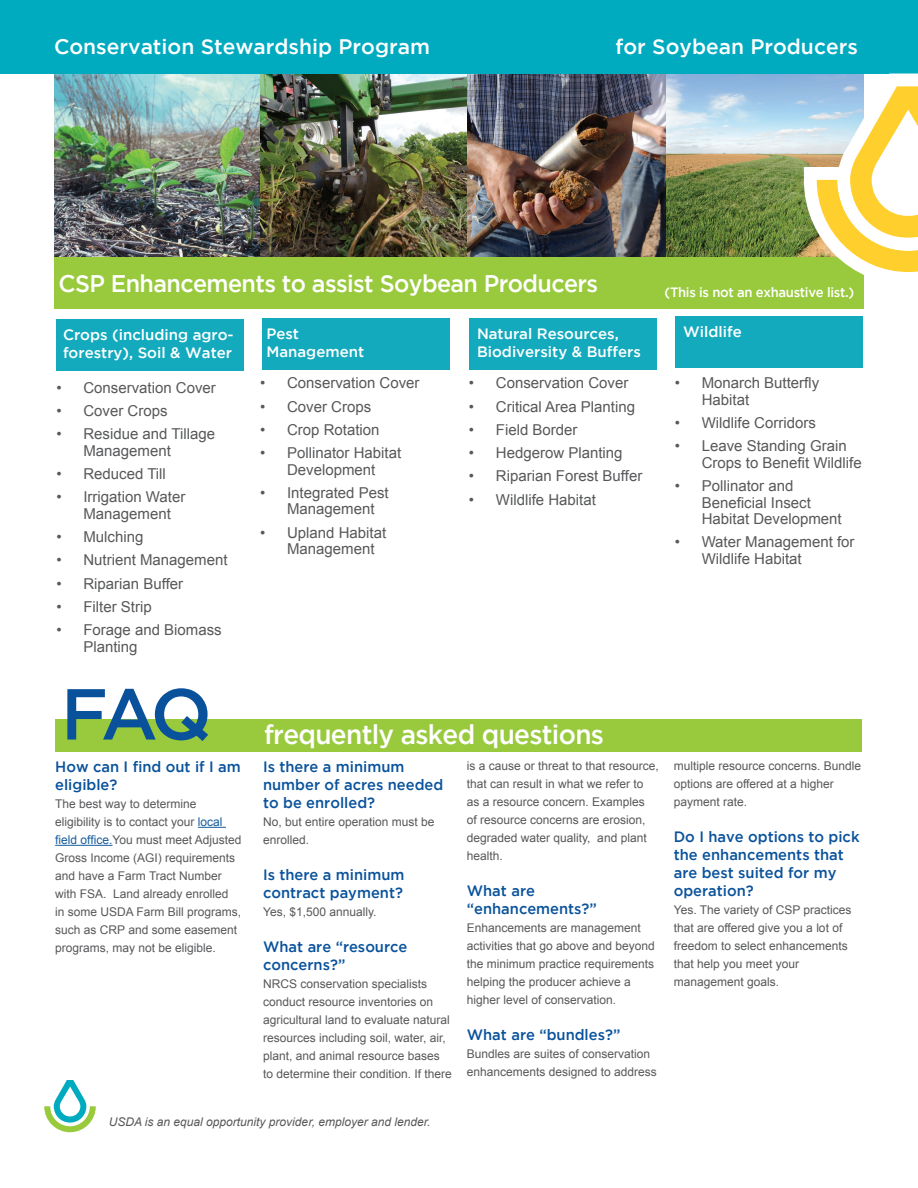
<style>
.page{position:relative;width:918px;height:1188px;background:#fff}
.page>*{position:absolute;margin:0;border:0;box-sizing:border-box;transform-origin:0 0}
.t1{font:500 72px "Gotham";color:#09529b}
.t2{font:500 27px "Gotham";letter-spacing:-.025em;color:#fff}
.t3{font:500 24px "Gotham";letter-spacing:-.025em;color:#fff}
.t4{font:500 21px "Gotham";color:#fff}
.t5{font:15px/16.5px "Arial";color:#57585a}
.t6{font:500 15px/18px "Gotham";color:#09529b}
.t7{font:500 15px/18px "Gotham";color:#fff}
.t8{font:500 13.5px "Gotham";letter-spacing:-.025em;color:#fff}
.t9{font:12px/18px "Arial";color:#57585a}
.t10{font:italic 12px "Arial";color:#57585a}
.s1{color:#175d9e}
</style>
<div class="page">
<div style="left:469px;top:318px;width:187px;height:51px;background:#13aabe"></div>
<img style="left:665px;top:74px;width:139px;height:183px">
<img style="left:259px;top:74px;width:209px;height:183px">
<img style="left:54px;top:74px;width:205px;height:183px">
<img style="left:468px;top:74px;width:197px;height:183px">
<div style="left:262px;top:318px;width:187px;height:51px;background:#13aabe"></div>
<div style="left:56px;top:319px;width:188px;height:52px;background:#13aabe"></div>
<div style="left:675px;top:316px;width:187px;height:52px;background:#13aabe"></div>
<div style="left:54px;top:257px;width:810px;height:52px;background:#99ca3e"></div>
<div style="left:0;top:0;width:918px;height:74px;background:#00abc0"></div>
<div style="left:55px;top:719px;width:807px;height:33px;background:#99ca3e"></div>
<svg style="left:804px;top:74px;width:114px;height:201px"></svg>
<svg style="left:44px;top:1080px;width:52px;height:52px"></svg>
<svg style="left:198px;top:827px;width:28px;height:1px"></svg>
<hr style="left:55px;top:845px;width:58px;height:1px;background:#175d9e">
<h3 class="t4" style="left:54px;top:35px;width:378px">Conservation Stewardship Program</h3>
<h3 class="t4" style="left:616px;top:35px;width:244px">for Soybean Producers</h3>
<h3 class="t3" style="left:58px;top:270px;width:541px">CSP Enhancements to assist Soybean Producers</h3>
<p class="t8" style="left:665px;top:284px;width:191px">(This is not an exhaustive list.)</p>
<p class="t7" style="left:63px;top:326px;width:172px">Crops (including agro&shy;forestry), Soil &amp; Water</p>
<p class="t7" style="left:683px;top:323px;width:60px">Wildlife</p>
<p class="t7" style="left:477px;top:324px;width:165px">Natural Resources,<br>Biodiversity &amp; Buffers</p>
<p class="t7" style="left:266px;top:324px;width:99px">Pest<br>Management</p>
<p class="t5" style="left:56px;top:379px;width:161px">• Conservation Cover</p>
<p class="t5" style="left:56px;top:403px;width:113px">• Cover Crops</p>
<p class="t5" style="left:83px;top:426px;width:133px;text-indent:-27px">• Residue and Tillage<br>Management</p>
<p class="t5" style="left:56px;top:466px;width:111px">• Reduced Till</p>
<p class="t5" style="left:83px;top:489px;width:103px;text-indent:-27px">• Irrigation Water<br>Management</p>
<p class="t5" style="left:56px;top:529px;width:89px">• Mulching</p>
<p class="t5" style="left:56px;top:552px;width:173px">• Nutrient Management</p>
<p class="t5" style="left:56px;top:575px;width:128px">• Riparian Buffer</p>
<p class="t5" style="left:56px;top:598px;width:97px">• Filter Strip</p>
<p class="t5" style="left:83px;top:622px;width:140px;text-indent:-27px">• Forage and Biomass<br>Planting</p>
<h1 class="t1" style="left:61px;top:673px;width:152px">FAQ</h1>
<p class="t6" style="left:55px;top:757px;width:187px">How can I find out if I am eligible?</p>
<p class="t9" style="left:55px;top:795px;width:188px">The best way to determine eligibility is to contact your <span class="s1">local field office.</span>You must meet Adjusted<br>Gross Income (AGI) requirements and have a Farm Tract Number with FSA. Land already enrolled<br>in some USDA Farm Bill programs, such as CRP and some easement programs, may not be eligible.</p>
<p class="t5" style="left:260px;top:375px;width:161px">• Conservation Cover</p>
<p class="t5" style="left:260px;top:398px;width:113px">• Cover Crops</p>
<p class="t5" style="left:260px;top:422px;width:121px">• Crop Rotation</p>
<p class="t5" style="left:260px;top:445px;width:143px;text-align:center">• Pollinator Habitat<br>Development</p>
<p class="t5" style="left:287px;top:485px;width:103px;text-indent:-27px">• Integrated Pest<br>Management</p>
<p class="t5" style="left:287px;top:524px;width:101px;text-indent:-27px">• Upland Habitat<br>Management</p>
<p class="t5" style="left:469px;top:375px;width:161px">• Conservation Cover</p>
<p class="t5" style="left:469px;top:398px;width:168px">• Critical Area Planting</p>
<p class="t5" style="left:469px;top:422px;width:110px">• Field Border</p>
<p class="t5" style="left:469px;top:445px;width:155px">• Hedgerow Planting</p>
<p class="t5" style="left:469px;top:468px;width:175px">• Riparian Forest Buffer</p>
<p class="t5" style="left:469px;top:491px;width:129px">• Wildlife Habitat</p>
<h2 class="t2" style="left:264px;top:719px;width:342px">frequently asked questions</h2>
<p class="t6" style="left:263px;top:757px;width:182px">Is there a minimum number of acres needed to be enrolled?</p>
<p class="t9" style="left:263px;top:813px;width:173px">No, but entire operation must be enrolled.</p>
<p class="t6" style="left:263px;top:865px;width:143px">Is there a minimum contract payment?</p>
<p class="t9" style="left:263px;top:903px;width:115px">Yes, $1,500 annually.</p>
<p class="t6" style="left:263px;top:937px;width:146px">What are “resource concerns?”</p>
<p class="t9" style="left:263px;top:975px;width:190px">NRCS conservation specialists conduct resource inventories on agricultural land to evaluate natural resources including soil, water, air, plant, and animal resource bases to determine their condition. If there</p>
<p class="t9" style="left:467px;top:757px;width:194px">is a cause or threat to that resource, that can result in what we refer to as a resource concern. Examples<br>of resource concerns are erosion, degraded water quality, and plant health.</p>
<p class="t6" style="left:467px;top:881px;width:132px">What are “enhancements?”</p>
<p class="t9" style="left:467px;top:919px;width:190px">Enhancements are management activities that go above and beyond the minimum practice requirements helping the producer achieve a higher level of conservation.</p>
<p class="t6" style="left:467px;top:1025px;width:155px">What are “bundles?”</p>
<p class="t9" style="left:467px;top:1045px;width:192px">Bundles are suites of conservation enhancements designed to address</p>
<p class="t10" style="left:109px;top:1114px;width:323px">USDA is an equal opportunity provider, employer and lender.</p>
<p class="t5" style="left:702px;top:375px;width:119px;text-indent:-27px">• Monarch Butterfly<br>Habitat</p>
<p class="t5" style="left:675px;top:415px;width:143px">• Wildlife Corridors</p>
<p class="t5" style="left:702px;top:438px;width:162px;text-indent:-27px">• Leave Standing Grain<br>Crops to Benefit Wildlife</p>
<p class="t5" style="left:702px;top:478px;width:142px;text-indent:-27px">• Pollinator and<br>Beneficial Insect<br>Habitat Development</p>
<p class="t5" style="left:702px;top:534px;width:154px;text-indent:-27px">• Water Management for<br>Wildlife Habitat</p>
<p class="t9" style="left:674px;top:757px;width:189px">multiple resource concerns. Bundle options are offered at a higher payment rate.</p>
<p class="t6" style="left:674px;top:827px;width:187px">Do I have options to pick the enhancements that are best suited for my operation?</p>
<p class="t9" style="left:674px;top:901px;width:179px">Yes. The variety of CSP practices that are offered give you a lot of freedom to select enhancements that help you meet your management goals.</p>
</div>
